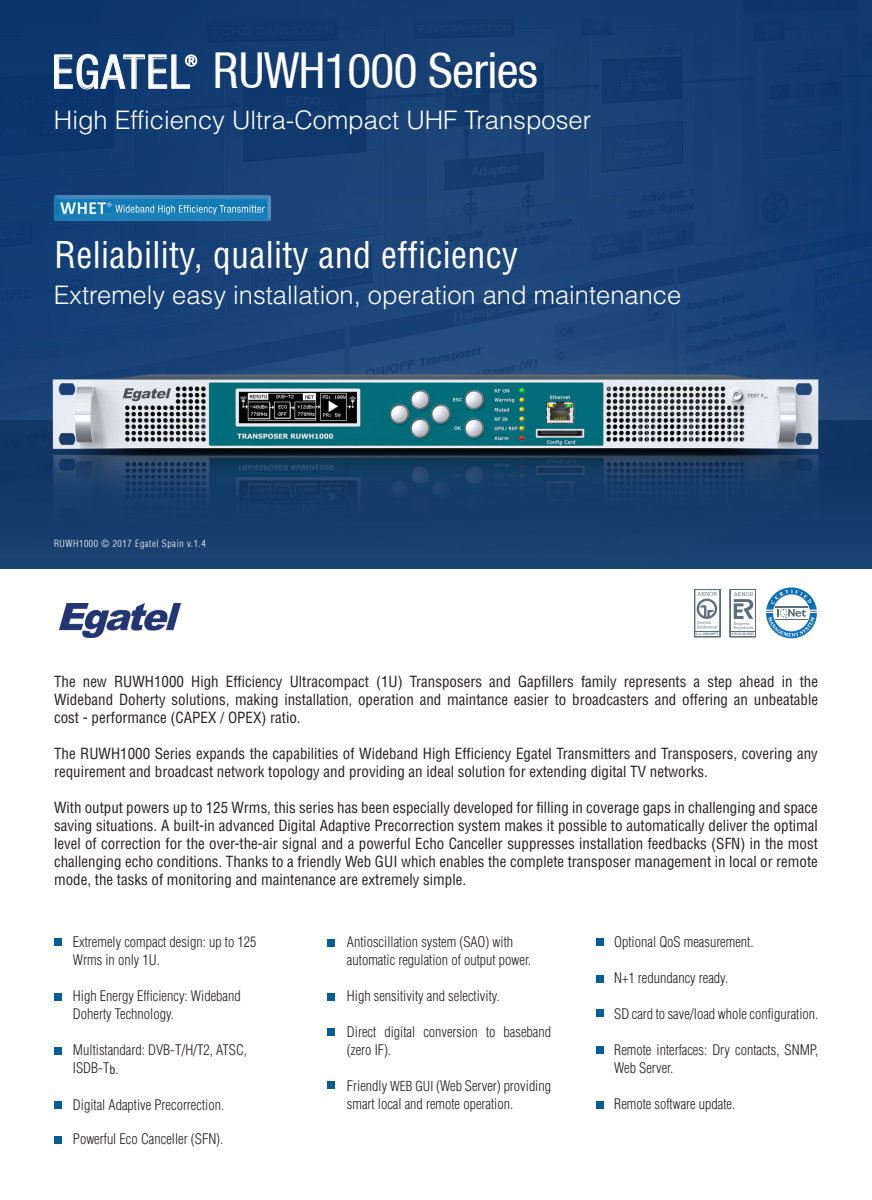
<style>
.page{position:relative;width:872px;height:1200px;background:#fff}
.page>*{position:absolute;margin:0;border:0;box-sizing:border-box;transform-origin:0 0}
.t1{font:condensed 49.5px "Helvetica 57";letter-spacing:-.015em;color:#fff}
.t2{font:condensed 36px "Helvetica LT Std";letter-spacing:.01em;color:#fff}
.t3{font:300 25.5px "Helvetica LT Std";color:#fff}
.t4{font:condensed 15px/18px "Helvetica LT Std";color:#231f20;text-align:justify}
.t5{font:300 expanded 15px "Helvetica 43";color:#fff}
.t6{font:300 condensed 14.25px/18px "Helvetica LT Std";color:#231f20}
.t7{font:300 condensed 9.75px "Helvetica";letter-spacing:.06em;color:#fff}
.t8{font:700 3.75px "Times New Roman";color:#5b6f7b}
.s1{font-size:46.5px}
.s2{font-size:13.5px}
</style>
<div class="page">
<img style="left:0;top:0;width:872px;height:420px">
<img style="left:0;top:420px;width:872px;height:148px">
<div style="left:328px;top:992px;width:7px;height:8px;background:#045d98"></div>
<div style="left:327px;top:938px;width:7px;height:8px;background:#045d98"></div>
<div style="left:328px;top:1027px;width:7px;height:8px;background:#045d98"></div>
<div style="left:328px;top:1081px;width:7px;height:7px;background:#045d98"></div>
<div style="left:596px;top:938px;width:7px;height:7px;background:#045d98"></div>
<div style="left:596px;top:974px;width:7px;height:8px;background:#045d98"></div>
<div style="left:596px;top:1009px;width:7px;height:7px;background:#045d98"></div>
<div style="left:596px;top:1100px;width:7px;height:8px;background:#045d98"></div>
<div style="left:596px;top:1045px;width:7px;height:8px;background:#045d98"></div>
<svg style="left:54px;top:54px;width:143px;height:36px;background:#3a5d89"></svg>
<img style="left:60px;top:603px;width:120px;height:34px">
<div style="left:54px;top:938px;width:7px;height:7px;background:#045d98"></div>
<div style="left:54px;top:993px;width:7px;height:7px;background:#045d98"></div>
<div style="left:54px;top:1100px;width:7px;height:8px;background:#045d98"></div>
<div style="left:54px;top:1046px;width:8px;height:8px;background:#045d98"></div>
<div style="left:54px;top:1136px;width:8px;height:7px;background:#045d98"></div>
<img style="left:51px;top:193px;width:222px;height:30px">
<svg style="left:694px;top:589px;width:27px;height:48px"></svg>
<svg style="left:766px;top:587px;width:51px;height:51px"></svg>
<svg style="left:729px;top:589px;width:27px;height:48px"></svg>
<p class="t1" style="left:52px;top:42px;width:488px"><span class="s1">EGATEL</span> RUWH1000 Series</p>
<p class="t5" style="left:185px;top:52px;width:14px">®</p>
<p class="t3" style="left:54px;top:103px;width:539px">High Efficiency Ultra-Compact UHF Transposer</p>
<p class="t2" style="left:54px;top:232px;width:466px">Reliability, quality and efficiency</p>
<p class="t3" style="left:54px;top:279px;width:629px">Extremely easy installation, operation and maintenance</p>
<p class="t7" style="left:54px;top:537px;width:153px">RUWH1000 © 2017 Egatel Spain v.1.4</p>
<p class="t8" style="left:696px;top:631px;width:24px">GA-2006/0073</p>
<p class="t8" style="left:732px;top:631px;width:24px">ER-0120/2002</p>
<p class="t4" style="left:54px;top:672px;width:765px">The new RUWH1000 High Efficiency Ultracompact (1U) Transposers and Gapfillers family represents a step ahead in the Wideband Doherty solutions, making installation, operation and maintance easier to broadcasters and offering an unbeatable cost - performance (CAPEX / OPEX) ratio.</p>
<p class="t4" style="left:54px;top:744px;width:765px">The RUWH1000 Series expands the capabilities of Wideband High Efficiency Egatel Transmitters and Transposers, covering any requirement and broadcast network topology and providing an ideal solution for extending digital TV networks.</p>
<p class="t4" style="left:54px;top:798px;width:765px">With output powers up to 125 Wrms, this series has been especially developed for filling in coverage gaps in challenging and space saving situations. A built-in advanced Digital Adaptive Precorrection system makes it possible to automatically deliver the optimal level of correction for the over-the-air signal and a powerful Echo Canceller suppresses installation feedbacks (SFN) in the most challenging echo conditions. Thanks to a friendly Web GUI which enables the complete transposer management in local or remote mode, the tasks of monitoring and maintenance are extremely simple.</p>
<p class="t6" style="left:73px;top:932px;width:185px">Extremely compact design: up to 125<br>Wrms in only 1U.</p>
<p class="t6" style="left:73px;top:986px;width:169px">High Energy Efficiency: Wideband</p>
<p class="t6" style="left:73px;top:1004px;width:103px">Doherty Technology.</p>
<p class="t6" style="left:73px;top:1040px;width:176px">Multistandard: DVB-T/H/T2, ATSC,<br>ISDB-T<sub>b.</sub></p>
<p class="t6" style="left:73px;top:1094px;width:153px">Digital Adaptive Precorrection.</p>
<p class="t6" style="left:73px;top:1129px;width:152px">Powerful Eco Canceller (SFN).</p>
<p class="t6" style="left:347px;top:932px;width:186px">Antioscillation system (SAO) with automatic regulation of output power.</p>
<p class="t6" style="left:347px;top:986px;width:154px">High sensitivity and selectivity.</p>
<p class="t6" style="left:347px;top:1022px;width:206px">Direct digital conversion to baseband (zero IF).</p>
<p class="t6" style="left:347px;top:1076px;width:206px">Friendly <span class="s2">WEB GUI</span> (Web Server) providing smart local and remote operation.</p>
<p class="t6" style="left:614px;top:932px;width:141px">Optional QoS measurement.</p>
<p class="t6" style="left:614px;top:968px;width:115px">N+1 redundancy ready.</p>
<p class="t6" style="left:614px;top:1004px;width:206px">SD card to save/load whole configuration.</p>
<p class="t6" style="left:614px;top:1040px;width:206px">Remote interfaces: Dry contacts, SNMP,<br>Web Server.</p>
<p class="t6" style="left:614px;top:1094px;width:123px">Remote software update.</p>
</div>
